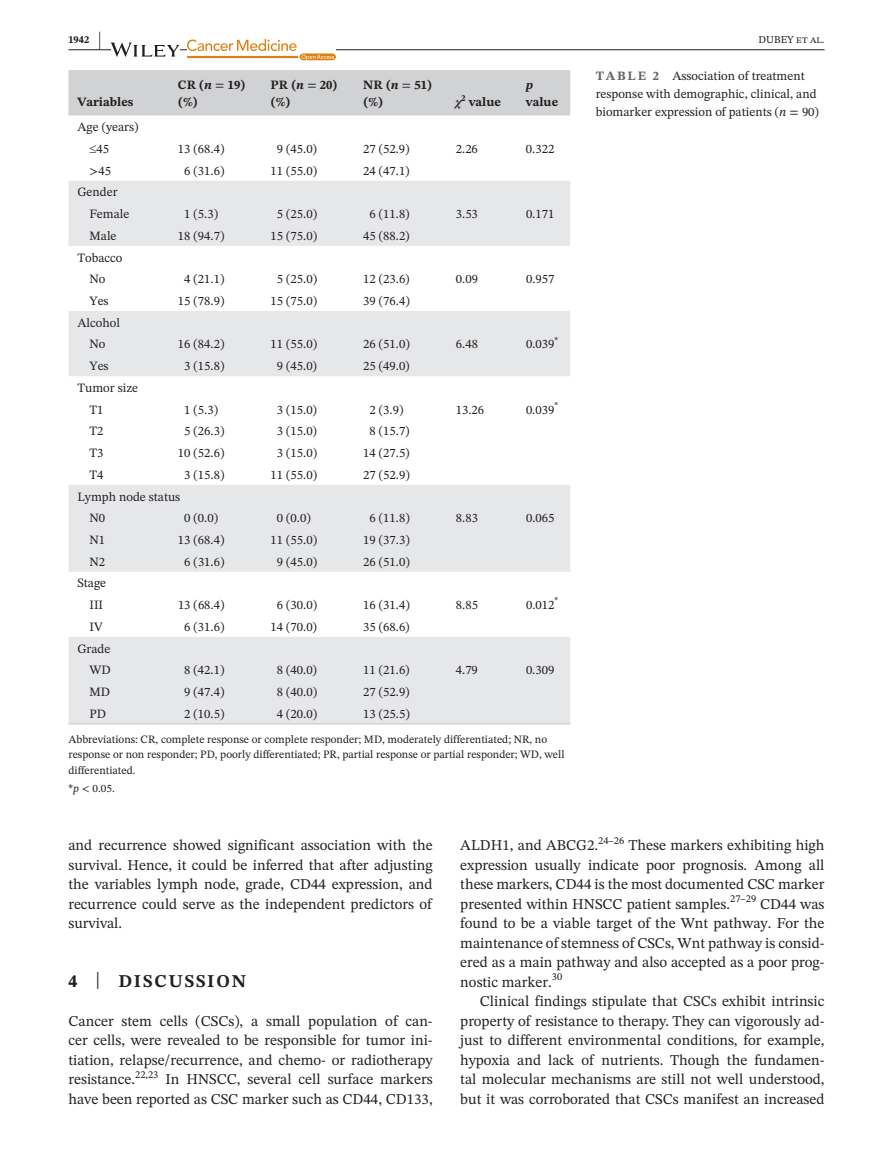
<style>
.page{position:relative;width:893px;height:1174px;background:#fff}
.page>*{position:absolute;margin:0;border:0;box-sizing:border-box;transform-origin:0 0}
.t1{font:700 18px "STIX Two Text";letter-spacing:.1em;color:#231f20}
.t2{font:15px/19.5px "STIX Two Text";color:#231f20;text-align:justify}
.t3{font:12.75px/21.8px "STIX Two Text";color:#231f20}
.t4{font:700 12.75px/17.2px "STIX Two Text";color:#231f20}
.t5{font:italic 700 12.75px "STIX";color:#231f20}
.t6{font:italic 700 12.75px "STIX Two Text";color:#231f20}
.t7{font:11.25px/15.8px "STIX Two Text";color:#231f20}
.t8{font:10.5px "STIX Two Text";color:#231f20}
.t9{font:700 10.5px "STIX Two Text";color:#231f20}
.t10{font:700 8.85px "STIX Two Text";color:#231f20}
.s1{font-size:21px}
.s2{font-style:italic}
.s3{font-weight:400}
.s4{font-weight:700;color:#636366}
.s5{font-weight:400;font-size:23.7px}
</style>
<div class="page">
<hr style="left:68px;top:49px;width:756px;height:1px;background:#231f20">
<svg style="left:111px;top:43px;width:68px;height:14px"></svg>
<svg style="left:187px;top:39px;width:149px;height:21px"></svg>
<div style="left:68px;top:70px;width:502px;height:45px;background:#d1d2d4"></div>
<svg style="left:68px;top:181px;width:502px;height:542px;fill:#e6e7e9"></svg>
<hr style="left:68px;top:723px;width:101px;height:1px;background:#d1d2d4">
<hr style="left:169px;top:723px;width:93px;height:1px;background:#d1d2d4">
<hr style="left:262px;top:723px;width:92px;height:1px;background:#d1d2d4">
<hr style="left:354px;top:723px;width:93px;height:1px;background:#d1d2d4">
<hr style="left:447px;top:723px;width:70px;height:1px;background:#d1d2d4">
<hr style="left:517px;top:723px;width:53px;height:1px;background:#d1d2d4">
<p class="t9" style="left:68px;top:32px;width:34px">1942 <span class="s1">|</span></p>
<p class="t8" style="left:759px;top:32px;width:67px">DUBEY et al.</p>
<p class="t4" style="left:77px;top:94px;width:58px">Variables</p>
<p class="t3" style="left:89px;top:116px;width:51px;text-indent:-12px">Age (years) ≤45</p>
<p class="t4" style="left:178px;top:76px;width:69px">CR (<span class="s2">n</span> <span class="s3">=</span> 19) (%)</p>
<p class="t4" style="left:271px;top:76px;width:69px">PR (<span class="s2">n</span> <span class="s3">=</span> 20) (%)</p>
<p class="t4" style="left:363px;top:76px;width:70px">NR (<span class="s2">n</span> <span class="s3">=</span> 51) (%)</p>
<p class="t10" style="left:461px;top:91px;width:6px">2</p>
<p class="t4" style="left:469px;top:94px;width:34px">value</p>
<p class="t5" style="left:456px;top:93px;width:7px">χ</p>
<p class="t6" style="left:526px;top:76px;width:9px">p</p>
<p class="t4" style="left:526px;top:94px;width:34px">value</p>
<p class="t3" style="left:178px;top:138px;width:48px">13 (68.4)</p>
<p class="t3" style="left:277px;top:138px;width:42px">9 (45.0)</p>
<p class="t3" style="left:363px;top:138px;width:48px">27 (52.9)</p>
<p class="t3" style="left:456px;top:138px;width:24px">2.26</p>
<p class="t3" style="left:526px;top:138px;width:30px">0.322</p>
<p class="t3" style="left:89px;top:159px;width:23px">&gt;45</p>
<p class="t3" style="left:184px;top:159px;width:42px">6 (31.6)</p>
<p class="t3" style="left:271px;top:159px;width:48px">11 (55.0)</p>
<p class="t3" style="left:363px;top:159px;width:48px">24 (47.1)</p>
<p class="t3" style="left:89px;top:181px;width:41px;text-indent:-12px">Gender<br>Female</p>
<p class="t3" style="left:184px;top:203px;width:35px">1 (5.3)</p>
<p class="t3" style="left:277px;top:203px;width:42px">5 (25.0)</p>
<p class="t3" style="left:370px;top:203px;width:42px">6 (11.8)</p>
<p class="t3" style="left:456px;top:203px;width:24px">3.53</p>
<p class="t3" style="left:526px;top:203px;width:30px">0.171</p>
<p class="t3" style="left:89px;top:225px;width:29px">Male</p>
<p class="t3" style="left:178px;top:225px;width:48px">18 (94.7)</p>
<p class="t3" style="left:271px;top:225px;width:48px">15 (75.0)</p>
<p class="t3" style="left:363px;top:225px;width:48px">45 (88.2)</p>
<p class="t3" style="left:77px;top:246px;width:46px;text-align:center">Tobacco<br>No</p>
<p class="t3" style="left:184px;top:268px;width:42px">4 (21.1)</p>
<p class="t3" style="left:277px;top:268px;width:42px">5 (25.0)</p>
<p class="t3" style="left:363px;top:268px;width:48px">12 (23.6)</p>
<p class="t3" style="left:456px;top:268px;width:24px">0.09</p>
<p class="t3" style="left:526px;top:268px;width:30px">0.957</p>
<p class="t3" style="left:89px;top:290px;width:21px">Yes</p>
<p class="t3" style="left:178px;top:290px;width:48px">15 (78.9)</p>
<p class="t3" style="left:271px;top:290px;width:48px">15 (75.0)</p>
<p class="t3" style="left:363px;top:290px;width:48px">39 (76.4)</p>
<p class="t3" style="left:77px;top:311px;width:44px;text-align:center">Alcohol<br>No</p>
<p class="t3" style="left:178px;top:333px;width:48px">16 (84.2)</p>
<p class="t3" style="left:271px;top:333px;width:48px">11 (55.0)</p>
<p class="t3" style="left:363px;top:333px;width:48px">26 (51.0)</p>
<p class="t3" style="left:456px;top:333px;width:24px">6.48</p>
<p class="t3" style="left:526px;top:333px;width:33px">0.039<sup>*</sup></p>
<p class="t3" style="left:89px;top:355px;width:21px">Yes</p>
<p class="t3" style="left:184px;top:355px;width:42px">3 (15.8)</p>
<p class="t3" style="left:277px;top:355px;width:42px">9 (45.0)</p>
<p class="t3" style="left:363px;top:355px;width:48px">25 (49.0)</p>
<p class="t3" style="left:89px;top:377px;width:50px;text-indent:-12px">Tumor size<br>T1</p>
<p class="t3" style="left:184px;top:398px;width:35px">1 (5.3)</p>
<p class="t3" style="left:277px;top:398px;width:42px">3 (15.0)</p>
<p class="t3" style="left:370px;top:398px;width:35px">2 (3.9)</p>
<p class="t3" style="left:456px;top:398px;width:30px">13.26</p>
<p class="t3" style="left:526px;top:398px;width:34px">0.039<sup>*</sup></p>
<p class="t3" style="left:89px;top:420px;width:15px">T2</p>
<p class="t3" style="left:184px;top:420px;width:42px">5 (26.3)</p>
<p class="t3" style="left:277px;top:420px;width:42px">3 (15.0)</p>
<p class="t3" style="left:370px;top:420px;width:42px">8 (15.7)</p>
<p class="t3" style="left:89px;top:442px;width:15px">T3</p>
<p class="t3" style="left:178px;top:442px;width:48px">10 (52.6)</p>
<p class="t3" style="left:277px;top:442px;width:42px">3 (15.0)</p>
<p class="t3" style="left:363px;top:442px;width:48px">14 (27.5)</p>
<p class="t3" style="left:89px;top:463px;width:15px">T4</p>
<p class="t3" style="left:184px;top:463px;width:42px">3 (15.8)</p>
<p class="t3" style="left:271px;top:463px;width:48px">11 (55.0)</p>
<p class="t3" style="left:363px;top:463px;width:48px">27 (52.9)</p>
<p class="t3" style="left:89px;top:485px;width:92px;text-indent:-12px">Lymph node status<br>N0</p>
<p class="t3" style="left:184px;top:507px;width:35px">0 (0.0)</p>
<p class="t3" style="left:277px;top:507px;width:35px">0 (0.0)</p>
<p class="t3" style="left:370px;top:507px;width:42px">6 (11.8)</p>
<p class="t3" style="left:456px;top:507px;width:24px">8.83</p>
<p class="t3" style="left:526px;top:507px;width:30px">0.065</p>
<p class="t3" style="left:89px;top:529px;width:17px">N1</p>
<p class="t3" style="left:178px;top:529px;width:48px">13 (68.4)</p>
<p class="t3" style="left:271px;top:529px;width:48px">11 (55.0)</p>
<p class="t3" style="left:363px;top:529px;width:48px">19 (37.3)</p>
<p class="t3" style="left:90px;top:550px;width:17px">N2</p>
<p class="t3" style="left:184px;top:550px;width:42px">6 (31.6)</p>
<p class="t3" style="left:277px;top:550px;width:42px">9 (45.0)</p>
<p class="t3" style="left:363px;top:550px;width:48px">26 (51.0)</p>
<p class="t3" style="left:78px;top:572px;width:30px;text-align:right">Stage<br>III</p>
<p class="t3" style="left:178px;top:594px;width:48px">13 (68.4)</p>
<p class="t3" style="left:277px;top:594px;width:42px">6 (30.0)</p>
<p class="t3" style="left:363px;top:594px;width:48px">16 (31.4)</p>
<p class="t3" style="left:456px;top:594px;width:24px">8.85</p>
<p class="t3" style="left:526px;top:594px;width:33px">0.012<sup>*</sup></p>
<p class="t3" style="left:89px;top:615px;width:15px">IV</p>
<p class="t3" style="left:184px;top:615px;width:42px">6 (31.6)</p>
<p class="t3" style="left:271px;top:615px;width:48px">14 (70.0)</p>
<p class="t3" style="left:363px;top:615px;width:48px">35 (68.6)</p>
<p class="t3" style="left:77px;top:637px;width:35px;text-align:right">Grade<br>WD</p>
<p class="t3" style="left:184px;top:659px;width:42px">8 (42.1)</p>
<p class="t3" style="left:277px;top:659px;width:42px">8 (40.0)</p>
<p class="t3" style="left:363px;top:659px;width:48px">11 (21.6)</p>
<p class="t3" style="left:456px;top:659px;width:24px">4.79</p>
<p class="t3" style="left:526px;top:659px;width:30px">0.309</p>
<p class="t3" style="left:89px;top:681px;width:22px">MD</p>
<p class="t3" style="left:184px;top:681px;width:42px">9 (47.4)</p>
<p class="t3" style="left:277px;top:681px;width:42px">8 (40.0)</p>
<p class="t3" style="left:363px;top:681px;width:48px">27 (52.9)</p>
<p class="t3" style="left:89px;top:702px;width:18px">PD</p>
<p class="t3" style="left:184px;top:702px;width:42px">2 (10.5)</p>
<p class="t3" style="left:277px;top:702px;width:42px">4 (20.0)</p>
<p class="t3" style="left:363px;top:702px;width:48px">13 (25.5)</p>
<p class="t7" style="left:68px;top:731px;width:498px">Abbreviations: CR, complete response or complete responder; MD, moderately differentiated; NR, no response or non responder; PD, poorly differentiated; PR, partial response or partial responder; WD, well differentiated.</p>
<p class="t7" style="left:68px;top:780px;width:48px">*<span class="s2">p</span> &lt; 0.05.</p>
<p class="t3" style="left:596px;top:66px;width:225px;line-height:18px"><span class="s4">TABLE 2</span> Association of treatment response with demographic, clinical, and biomarker expression of patients (<span class="s2">n</span> = 90)</p>
<p class="t2" style="left:68px;top:835px;width:366px">and recurrence showed significant association with the survival. Hence, it could be inferred that after adjusting the variables lymph node, grade, CD44 expression, and recurrence could serve as the independent predictors of survival.</p>
<p class="t1" style="left:68px;top:968px;width:179px">4 <span class="s5">|</span> DISCUSSION</p>
<p class="t2" style="left:68px;top:1011px;width:366px">Cancer stem cells (CSCs), a small population of can&shy;cer cells, were revealed to be responsible for tumor ini&shy;tiation, relapse/recurrence, and chemo- or radiotherapy resistance.</p>
<p class="t8" style="left:135px;top:1066px;width:25px">22,23</p>
<p class="t2" style="left:68px;top:1069px;width:366px;text-align:right">In HNSCC, several cell surface markers<br>have been reported as CSC marker such as CD44, CD133,</p>
<p class="t2" style="left:460px;top:835px;width:139px">ALDH1, and ABCG2.</p>
<p class="t8" style="left:598px;top:832px;width:28px">24–26</p>
<p class="t2" style="left:460px;top:835px;width:366px;text-indent:168px">These markers exhibiting high expression usually indicate poor prognosis. Among all these markers, CD44 is the most documented CSC marker presented within HNSCC patient samples.</p>
<p class="t8" style="left:730px;top:891px;width:28px">27–29</p>
<p class="t2" style="left:460px;top:894px;width:366px;text-indent:300px">CD44 was found to be a viable target of the Wnt pathway. For the maintenance of stemness of CSCs, Wnt pathway is consid&shy;ered as a main pathway and also accepted as a poor prog&shy;nostic marker.</p>
<p class="t8" style="left:552px;top:969px;width:12px">30</p>
<p class="t2" style="left:460px;top:991px;width:366px;text-indent:20px">Clinical findings stipulate that CSCs exhibit intrinsic property of resistance to therapy. They can vigorously ad&shy;just to different environmental conditions, for example, hypoxia and lack of nutrients. Though the fundamen&shy;tal molecular mechanisms are still not well understood, but it was corroborated that CSCs manifest an increased</p>
</div>
